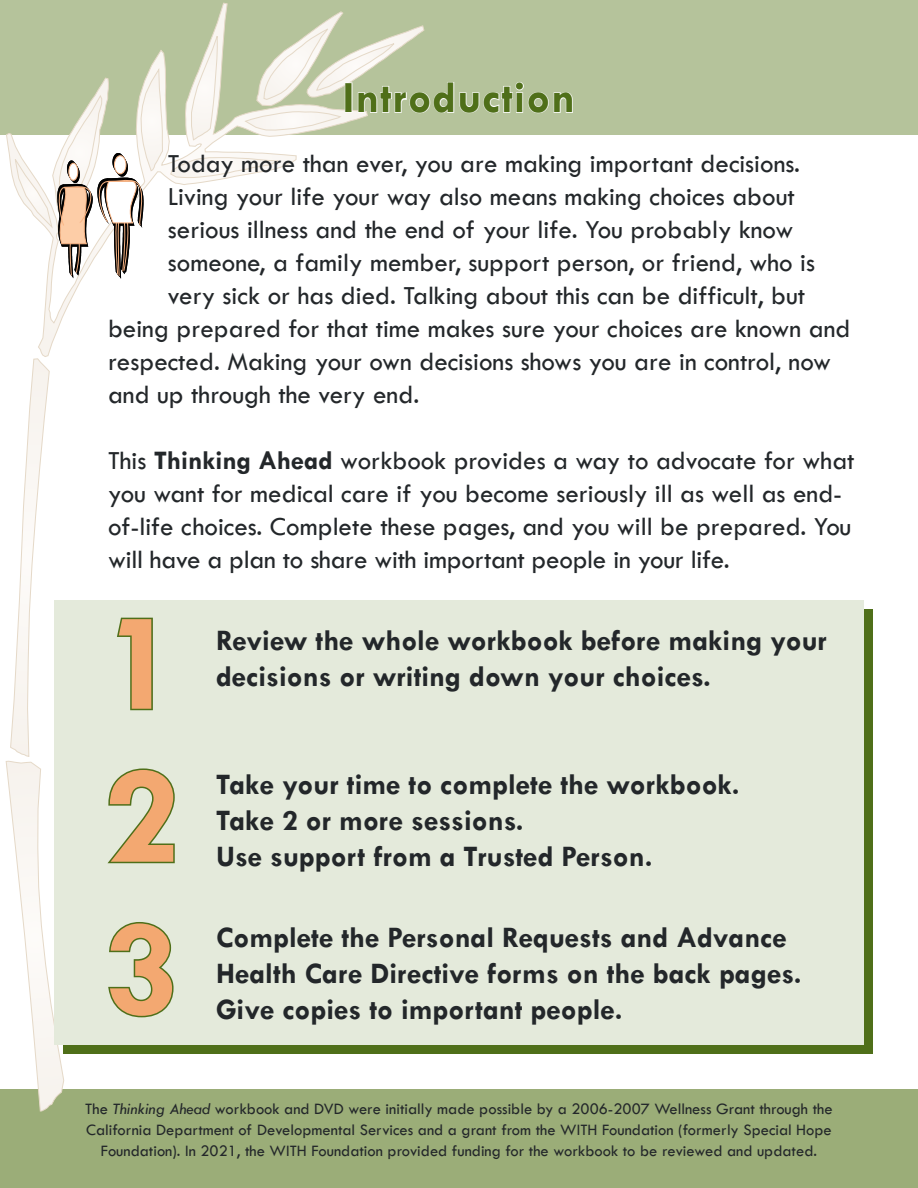
<style>
.page{position:relative;width:918px;height:1188px;background:#fff}
.page>*{position:absolute;margin:0;border:0;box-sizing:border-box;transform-origin:0 0}
.t1{font:700 144px/153px "Tw Cen";color:#f3a871;text-align:justify}
.t2{font:700 45px "Tw Cen";letter-spacing:.02em;color:#4f6f19}
.t3{font:700 30px/36px "Tw Cen";color:#23272a}
.t4{font:27px/33px "Tw Cen";color:#23272a}
.t5{font:16.5px/21px "Tw Cen";color:#23272a;text-align:center}
.s1{font-weight:700}
.s2{font-style:italic}
</style>
<div class="page">
<div style="left:0;top:0;width:918px;height:135px;background:#b5c39b"></div>
<div style="left:0;top:1089px;width:918px;height:99px;background:#9bad78"></div>
<svg style="left:6px;top:358px;width:58px;height:753px"></svg>
<svg style="left:6px;top:3px;width:311px;height:354px"></svg>
<svg style="left:170px;top:157px;width:110px;height:21px"></svg>
<svg style="left:191px;top:34px;width:27px;height:106px"></svg>
<div style="left:63px;top:609px;width:810px;height:444px;background:#4f6f19"></div>
<div style="left:54px;top:600px;width:810px;height:444px;background:#e4eadb"></div>
<svg style="left:117px;top:617px;width:36px;height:94px"></svg>
<svg style="left:107px;top:768px;width:68px;height:96px"></svg>
<svg style="left:108px;top:922px;width:66px;height:96px"></svg>
<svg style="left:15px;top:69px;width:148px;height:210px"></svg>
<svg style="left:245px;top:11px;width:328px;height:119px"></svg>
<h2 class="t2" style="left:343px;top:71px;width:234px">Introduction</h2>
<p class="t4" style="left:168px;top:147px;width:634px">Today more than ever, you are making important decisions.</p>
<p class="t4" style="left:168px;top:179px;width:628px">Living your life your way also means making choices about</p>
<p class="t4" style="left:168px;top:212px;width:627px">serious illness and the end of your life. You probably know</p>
<p class="t4" style="left:168px;top:245px;width:649px">someone, a family member, support person, or friend, who is</p>
<p class="t4" style="left:168px;top:278px;width:639px">very sick or has died. Talking about this can be difficult, but</p>
<p class="t4" style="left:108px;top:311px;width:744px">being prepared for that time makes sure your choices are known and</p>
<p class="t4" style="left:108px;top:344px;width:725px">respected. Making your own decisions shows you are in control, now</p>
<p class="t4" style="left:108px;top:377px;width:313px">and up through the very end.</p>
<p class="t4" style="left:108px;top:443px;width:748px">This <span class="s1">Thinking Ahead</span> workbook provides a way to advocate for what you want for medical care if you become seriously ill as well as end&shy;of-life choices. Complete these pages, and you will be prepared. You will have a plan to share with important people in your life.</p>
<h1 class="t1" style="left:104px;top:583px;width:78px">1<br>2<br>3</h1>
<p class="t3" style="left:216px;top:621px;width:613px">Review the whole workbook before making your decisions or writing down your choices.</p>
<p class="t3" style="left:216px;top:765px;width:525px">Take your time to complete the workbook.<br>Take 2 or more sessions.<br>Use support from a Trusted Person.</p>
<p class="t3" style="left:216px;top:918px;width:587px">Complete the Personal Requests and Advance<br>Health Care Directive forms on the back pages.<br>Give copies to important people.</p>
<p class="t5" style="left:85px;top:1099px;width:749px">The <span class="s2">Thinking Ahead</span> workbook and DVD were initially made possible by a 2006-2007 Wellness Grant through the<br>California Department of Developmental Services and a grant from the WITH Foundation (formerly Special Hope<br>Foundation). In 2021, the WITH Foundation provided funding for the workbook to be reviewed and updated.</p>
</div>
